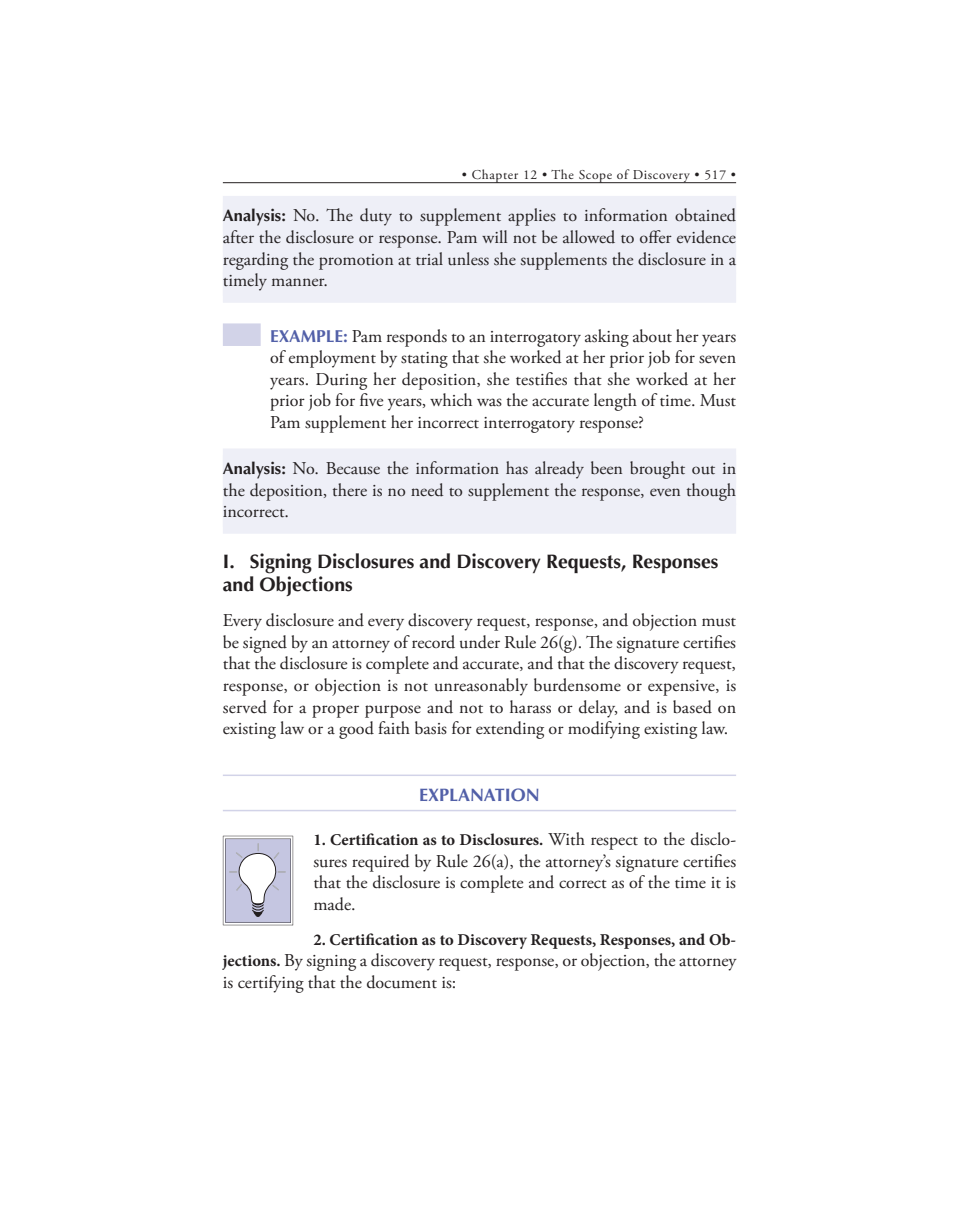
<style>
.page{position:relative;width:959px;height:1229px;background:#fff}
.page>*{position:absolute;margin:0;border:0;box-sizing:border-box;transform-origin:0 0}
.t1{font:700 19.5px/23.4px "Optima LT Std";color:#231f20}
.t2{font:18px/21.6px "Adobe Garamond Pro";color:#231f20;text-align:justify}
.t3{font:700 18px "Optima LT Std";color:#5260a8}
.t4{font:700 16.5px "Minion Pro";color:#231f20}
.t5{font:13.5px "Adobe Garamond Pro";letter-spacing:.05em;color:#231f20}
.s1{font-family:"Optima LT Std";font-weight:700;font-size:16.5px}
.s2{font-family:"Optima LT Std";font-weight:700;font-size:17.25px;color:#5260a8}
.s3{font-family:"Adobe Garamond Pro";font-weight:400;font-size:18px}
.s4{font-family:"Minion Pro";font-weight:700;font-size:16.5px}
</style>
<div class="page">
<hr style="left:223px;top:182px;width:513px;height:1px;background:#231f20">
<div style="left:223px;top:196px;width:513px;height:25px;background:#eeeff7"></div>
<div style="left:223px;top:203px;width:513px;height:28px;background:#eeeff7"></div>
<div style="left:223px;top:224px;width:513px;height:29px;background:#eeeff7"></div>
<div style="left:223px;top:246px;width:513px;height:28px;background:#eeeff7"></div>
<div style="left:223px;top:273px;width:513px;height:30px;background:#eeeff7"></div>
<div style="left:223px;top:323px;width:38px;height:23px;background:#d2d3e8"></div>
<div style="left:223px;top:448px;width:513px;height:26px;background:#eeeff7"></div>
<div style="left:223px;top:455px;width:513px;height:29px;background:#eeeff7"></div>
<div style="left:223px;top:477px;width:513px;height:28px;background:#eeeff7"></div>
<div style="left:223px;top:503px;width:513px;height:30px;background:#eeeff7"></div>
<hr style="left:223px;top:774px;width:513px;height:2px;background:#d2d3e8">
<hr style="left:223px;top:809px;width:513px;height:2px;background:#d2d3e8">
<svg style="left:223px;top:835px;width:70px;height:90px"></svg>
<p class="t5" style="left:461px;top:166px;width:276px">• Chapter 12 • The Scope of Discovery • 517 •</p>
<p class="t2" style="left:223px;top:205px;width:514px"><span class="s1">Analysis:</span> No. The duty to supplement applies to information obtained after the disclosure or response. Pam will not be allowed to offer evidence regarding the promotion at trial unless she supplements the disclosure in a timely manner.</p>
<p class="t2" style="left:270px;top:326px;width:467px"><span class="s2">EXAMPLE:</span> Pam responds to an interrogatory asking about her years of employment by stating that she worked at her prior job for seven years. During her deposition, she testifies that she worked at her prior job for five years, which was the accurate length of time. Must Pam supplement her incorrect interrogatory response?</p>
<p class="t2" style="left:223px;top:458px;width:515px"><span class="s1">Analysis:</span> No. Because the information has already been brought out in the deposition, there is no need to supplement the response, even though incorrect.</p>
<p class="t1" style="left:223px;top:549px;width:497px">I. Signing Disclosures and Discovery Requests, Responses and Objections</p>
<p class="t2" style="left:223px;top:610px;width:515px">Every disclosure and every discovery request, response, and objection must be signed by an attorney of record under Rule 26(g). The signature certifies that the disclosure is complete and accurate, and that the discovery request, response, or objection is not unreasonably burdensome or expensive, is served for a proper purpose and not to harass or delay, and is based on existing law or a good faith basis for extending or modifying existing law.</p>
<p class="t3" style="left:419px;top:784px;width:122px">EXPLANATION</p>
<p class="t4" style="left:313px;top:828px;width:424px">1. Certification as to Disclosures. <span class="s3">With respect to the disclo-</span></p>
<p class="t2" style="left:313px;top:850px;width:424px">sures required by Rule 26(a), the attorney’s signature certifies that the disclosure is complete and correct as of the time it is made.</p>
<p class="t4" style="left:313px;top:928px;width:424px">2. Certification as to Discovery Requests, Responses, and Ob-</p>
<p class="t2" style="left:223px;top:950px;width:515px"><span class="s4">jections.</span> By signing a discovery request, response, or objection, the attorney is certifying that the document is:</p>
</div>
